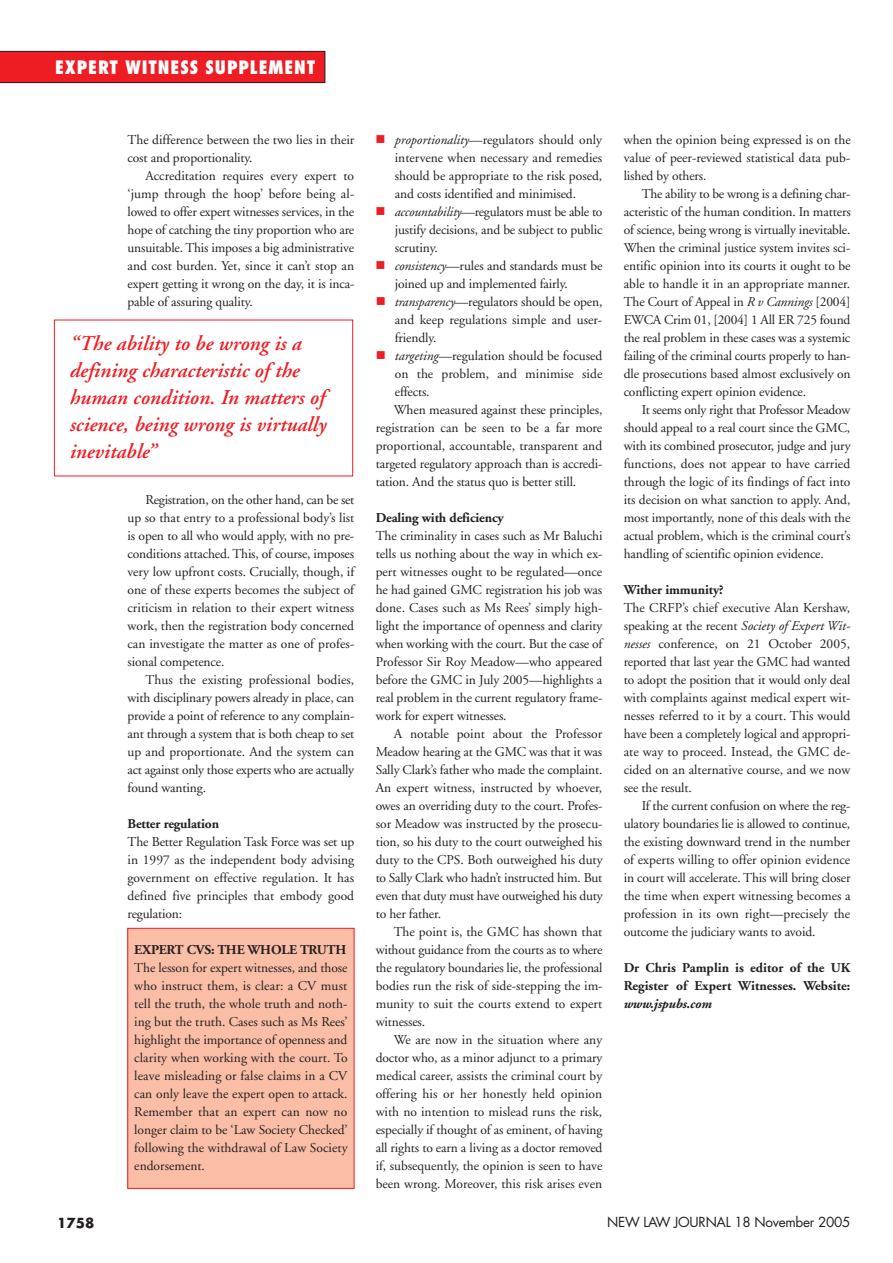
<style>
.page{position:relative;width:893px;height:1263px;background:#fff}
.page>*{position:absolute;margin:0;border:0;box-sizing:border-box;transform-origin:0 0}
.Pull_Quotes{font:italic 600 21px/27px "Adobe Garamond";color:#ee1d23}
.t1{font:800 condensed 18px "Futura";letter-spacing:.05em;color:#fff}
.Feature_Body_txt{font:13.5px/18px "Adobe Garamond";letter-spacing:-.01em;color:#231f20;text-align:justify}
.Feature_Body_txt_1st_Par{font:13.5px/18px "Adobe Garamond";color:#231f20;text-align:justify}
.Feature_Body_Indent{font:13.5px/18px "Adobe Garamond";letter-spacing:-.01em;color:#231f20;text-align:justify}
.Feature_Body_txt_bold{font:700 13.5px/18px "Adobe Garamond";letter-spacing:.005em;color:#231f20;text-align:justify}
.Feature_Body_Crosshead{font:700 13.5px "Adobe Garamond";letter-spacing:-.01em;color:#231f20}
.t2{font:13.5px "Futura";letter-spacing:-.02em;color:#231f20}
.t3{font:700 13.5px "Futura";color:#231f20}
.s1{color:#ee1d23}
.s2{font-style:italic}
</style>
<div class="page">
<div style="left:0;top:51px;width:325px;height:32px;background:#ee1d23"></div>
<div style="left:128px;top:928px;width:226px;height:260px;background:#fabda6"></div>
<div style="left:54px;top:320px;width:299px;height:156px;border:1px solid #ee1d23"></div>
<h2 class="t1" style="left:55px;top:55px;width:262px">EXPERT WITNESS SUPPLEMENT</h2>
<p class="Feature_Body_txt" style="left:128px;top:131px;width:228px">The difference between the two lies in their cost and proportionality.</p>
<p class="Feature_Body_txt" style="left:128px;top:167px;width:228px;text-indent:18px">Accreditation requires every expert to ‘jump through the hoop’ before being al&shy;lowed to offer expert witnesses services, in the hope of catching the tiny proportion who are unsuitable. This imposes a big administrative and cost burden. Yet, since it can’t stop an expert getting it wrong on the day, it is inca&shy;pable of assuring quality.</p>
<p class="Pull_Quotes" style="left:70px;top:331px;width:258px">“The ability to be wrong is a defining characteristic of the human condition. In matters of science, being wrong is virtually inevitable”</p>
<p class="Feature_Body_txt" style="left:128px;top:491px;width:228px;text-indent:18px">Registration, on the other hand, can be set up so that entry to a professional body’s list is open to all who would apply, with no pre&shy;conditions attached. This, of course, imposes very low upfront costs. Crucially, though, if one of these experts becomes the subject of criticism in relation to their expert witness work, then the registration body concerned can investigate the matter as one of profes&shy;sional competence.</p>
<p class="Feature_Body_txt" style="left:128px;top:671px;width:228px;text-indent:18px">Thus the existing professional bodies, with disciplinary powers already in place, can provide a point of reference to any complain&shy;ant through a system that is both cheap to set up and proportionate. And the system can act against only those experts who are actually found wanting.</p>
<p class="Feature_Body_Crosshead" style="left:128px;top:816px;width:93px">Better regulation</p>
<p class="Feature_Body_txt_1st_Par" style="left:128px;top:833px;width:228px">The Better Regulation Task Force was set up in 1997 as the independent body advising government on effective regulation. It has defined five principles that embody good regulation:</p>
<p class="Feature_Body_Crosshead" style="left:134px;top:942px;width:213px">EXPERT CVS: THE WHOLE TRUTH</p>
<p class="Feature_Body_txt_1st_Par" style="left:134px;top:959px;width:215px">The lesson for expert witnesses, and those who instruct them, is clear: a CV must tell the truth, the whole truth and noth&shy;ing but the truth. Cases such as Ms Rees’ highlight the importance of openness and clarity when working with the court. To leave misleading or false claims in a CV can only leave the expert open to attack.<br>Remember that an expert can now no longer claim to be ‘Law Society Checked’ following the withdrawal of Law Society endorsement.</p>
<p class="Feature_Body_Indent" style="left:395px;top:131px;width:209px;text-indent:-19px"><span class="s1">■</span> <span class="s2">proportionality</span>—regulators should only intervene when necessary and remedies should be appropriate to the risk posed, and costs identified and minimised.</p>
<p class="Feature_Body_Indent" style="left:395px;top:203px;width:209px;text-indent:-19px"><span class="s1">■</span> <span class="s2">accountability</span>—regulators must be able to justify decisions, and be subject to public scrutiny.</p>
<p class="Feature_Body_Indent" style="left:395px;top:257px;width:209px;text-indent:-19px"><span class="s1">■</span> <span class="s2">consistency</span>—rules and standards must be joined up and implemented fairly.</p>
<p class="Feature_Body_Indent" style="left:395px;top:293px;width:209px;text-indent:-19px"><span class="s1">■</span> <span class="s2">transparency</span>—regulators should be open, and keep regulations simple and user&shy;friendly.</p>
<p class="Feature_Body_Indent" style="left:395px;top:347px;width:209px;text-indent:-19px"><span class="s1">■</span> <span class="s2">targeting</span>—regulation should be focused on the problem, and minimise side effects.</p>
<p class="Feature_Body_txt" style="left:376px;top:401px;width:228px;text-indent:18px">When measured against these principles, registration can be seen to be a far more proportional, accountable, transparent and targeted regulatory approach than is accredi&shy;tation. And the status quo is better still.</p>
<p class="Feature_Body_Crosshead" style="left:376px;top:510px;width:130px">Dealing with deficiency</p>
<p class="Feature_Body_txt_1st_Par" style="left:376px;top:527px;width:228px">The criminality in cases such as Mr Baluchi tells us nothing about the way in which ex&shy;pert witnesses ought to be regulated—once he had gained GMC registration his job was done. Cases such as Ms Rees’ simply high&shy;light the importance of openness and clarity when working with the court. But the case of Professor Sir Roy Meadow—who appeared before the GMC in July 2005—highlights a real problem in the current regulatory frame&shy;work for expert witnesses.</p>
<p class="Feature_Body_txt" style="left:376px;top:725px;width:228px;text-indent:18px">A notable point about the Professor Meadow hearing at the GMC was that it was Sally Clark’s father who made the complaint.<br>An expert witness, instructed by whoever, owes an overriding duty to the court. Profes&shy;sor Meadow was instructed by the prosecu&shy;tion, so his duty to the court outweighed his duty to the CPS. Both outweighed his duty to Sally Clark who hadn’t instructed him. But even that duty must have outweighed his duty to her father.</p>
<p class="Feature_Body_txt" style="left:376px;top:923px;width:228px;text-indent:18px">The point is, the GMC has shown that without guidance from the courts as to where the regulatory boundaries lie, the professional bodies run the risk of side-stepping the im&shy;munity to suit the courts extend to expert witnesses.</p>
<p class="Feature_Body_txt" style="left:376px;top:1031px;width:228px;text-indent:18px">We are now in the situation where any doctor who, as a minor adjunct to a primary medical career, assists the criminal court by offering his or her honestly held opinion with no intention to mislead runs the risk, especially if thought of as eminent, of having all rights to earn a living as a doctor removed if, subsequently, the opinion is seen to have been wrong. Moreover, this risk arises even</p>
<p class="Feature_Body_txt" style="left:624px;top:131px;width:228px">when the opinion being expressed is on the value of peer-reviewed statistical data pub&shy;lished by others.</p>
<p class="Feature_Body_txt" style="left:624px;top:185px;width:229px;text-indent:18px">The ability to be wrong is a defining char&shy;acteristic of the human condition. In matters of science, being wrong is virtually inevitable.<br>When the criminal justice system invites sci&shy;entific opinion into its courts it ought to be able to handle it in an appropriate manner.<br>The Court of Appeal in <span class="s2">R v Cannings</span> [2004] EWCA Crim 01, [2004] 1 All ER 725 found the real problem in these cases was a systemic failing of the criminal courts properly to han&shy;dle prosecutions based almost exclusively on conflicting expert opinion evidence.</p>
<p class="Feature_Body_txt" style="left:624px;top:401px;width:228px;text-indent:18px">It seems only right that Professor Meadow should appeal to a real court since the GMC, with its combined prosecutor, judge and jury functions, does not appear to have carried through the logic of its findings of fact into its decision on what sanction to apply. And, most importantly, none of this deals with the actual problem, which is the criminal court’s handling of scientific opinion evidence.</p>
<p class="Feature_Body_Crosshead" style="left:624px;top:582px;width:102px">Wither immunity?</p>
<p class="Feature_Body_txt_1st_Par" style="left:624px;top:599px;width:228px">The CRFP’s chief executive Alan Kershaw, speaking at the recent <span class="s2">Society of Expert Wit&shy;nesses</span> conference, on 21 October 2005, reported that last year the GMC had wanted to adopt the position that it would only deal with complaints against medical expert wit&shy;nesses referred to it by a court. This would have been a completely logical and appropri&shy;ate way to proceed. Instead, the GMC de&shy;cided on an alternative course, and we now see the result.</p>
<p class="Feature_Body_txt" style="left:624px;top:797px;width:228px;text-indent:18px">If the current confusion on where the reg&shy;ulatory boundaries lie is allowed to continue, the existing downward trend in the number of experts willing to offer opinion evidence in court will accelerate. This will bring closer the time when expert witnessing becomes a profession in its own right—precisely the outcome the judiciary wants to avoid.</p>
<p class="Feature_Body_txt_bold" style="left:624px;top:959px;width:228px">Dr Chris Pamplin is editor of the UK Register of Expert Witnesses. Website: <span class="s2">www.jspubs.com</span></p>
<p class="t3" style="left:57px;top:1214px;width:39px">1758</p>
<p class="t2" style="left:607px;top:1213px;width:245px">NEW LAW JOURNAL 18 November 2005</p>
</div>
